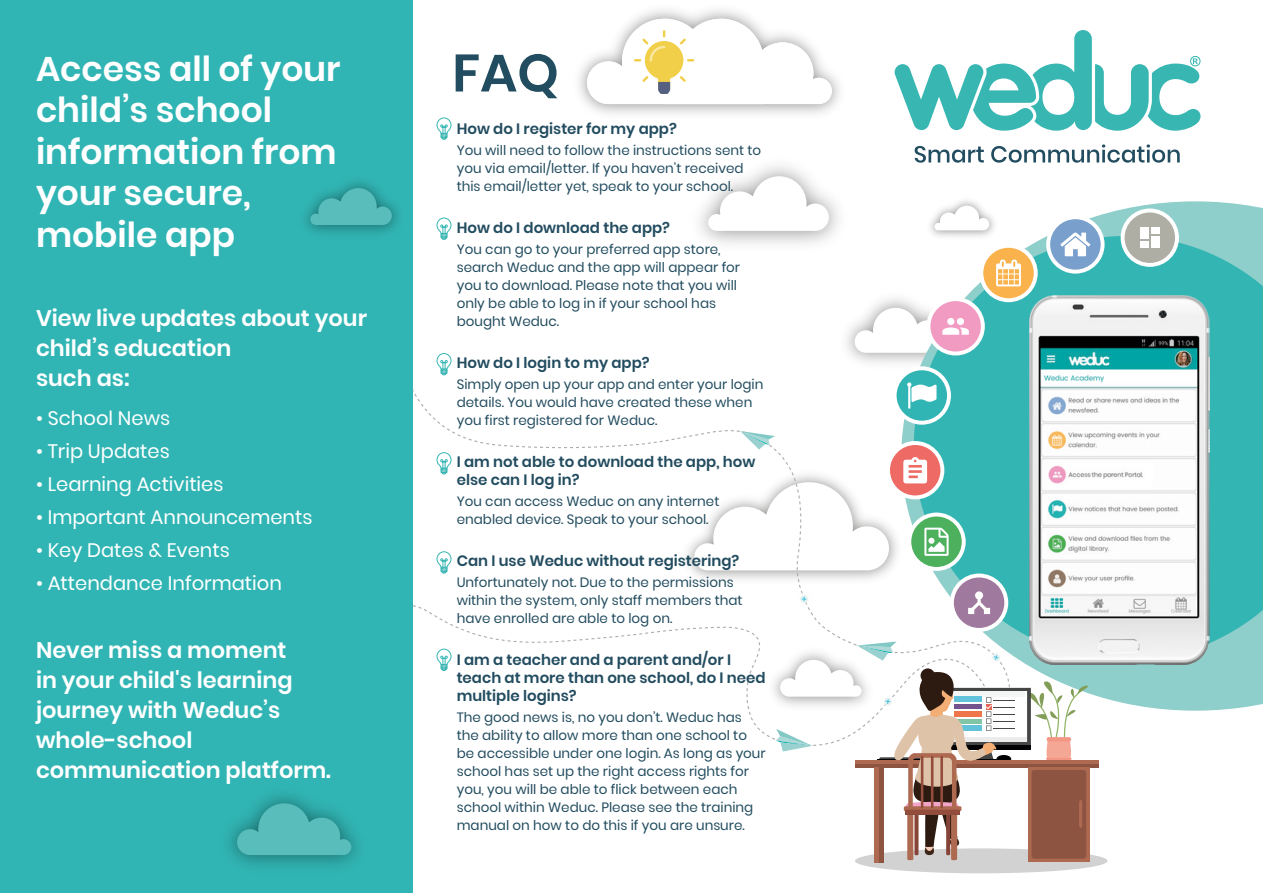
<style>
.page{position:relative;width:1263px;height:893px;background:#fff}
.page>*{position:absolute;margin:0;border:0;box-sizing:border-box;transform-origin:0 0}
.t1{font:600 52.5px "Poppins";color:#224c5f}
.t2{font:600 34.5px/41.4px "Poppins";color:#fff}
.t3{font:600 22.5px/30px "Poppins";color:#fff}
.t4{font:19.5px "Poppins";color:#fff}
.t5{font:600 15px/18px "Poppins";color:#224c5f}
.t6{font:13.5px/18px "Poppins";color:#224c5f}
</style>
<div class="page">
<svg style="left:708px;top:176px;width:121px;height:55px"></svg>
<svg style="left:587px;top:19px;width:245px;height:85px"></svg>
<svg style="left:930px;top:201px;width:333px;height:510px;fill:#8ececb"></svg>
<svg style="left:930px;top:236px;width:333px;height:424px;background:#43bab7"></svg>
<img style="left:1029px;top:295px;width:180px;height:369px">
<div style="left:855px;top:848px;width:252px;height:25px;background:#d2d2d2;border-radius:50%"></div>
<div style="left:855px;top:760px;width:243px;height:8px;background:#ae6951"></div>
<hr style="left:855px;top:764px;width:243px;height:4px;background:#8c5441">
<div style="left:1028px;top:768px;width:62px;height:94px;background:#ae6951"></div>
<svg style="left:874px;top:855px;width:6px;height:8px"></svg>
<hr style="left:880px;top:768px;width:4px;height:95px;background:#8c5441">
<div style="left:1031px;top:770px;width:55px;height:89px;background:#8c5441;border-radius:3px"></div>
<div style="left:907px;top:812px;width:6px;height:48px;background:#ae6951"></div>
<div style="left:951px;top:812px;width:6px;height:48px;background:#ae6951"></div>
<svg style="left:412px;top:256px;width:599px;height:433px"></svg>
<svg style="left:776px;top:641px;width:318px;height:214px"></svg>
<svg style="left:1121px;top:209px;width:142px;height:114px;background:#7dc6c2"></svg>
<div style="left:1140px;top:241px;width:9px;height:7px;background:#fff"></div>
<div style="left:1140px;top:228px;width:9px;height:11px;background:#fff"></div>
<div style="left:1151px;top:237px;width:9px;height:11px;background:#fff"></div>
<div style="left:1151px;top:228px;width:9px;height:6px;background:#fff"></div>
<svg style="left:1046px;top:215px;width:58px;height:59px"></svg>
<svg style="left:694px;top:431px;width:344px;height:201px"></svg>
<svg style="left:893px;top:366px;width:58px;height:59px"></svg>
<svg style="left:436px;top:117px;width:16px;height:23px"></svg>
<svg style="left:436px;top:217px;width:16px;height:23px"></svg>
<svg style="left:436px;top:353px;width:16px;height:23px"></svg>
<svg style="left:436px;top:452px;width:16px;height:23px"></svg>
<svg style="left:436px;top:551px;width:16px;height:23px"></svg>
<svg style="left:436px;top:648px;width:16px;height:23px"></svg>
<div style="left:0;top:0;width:412px;height:893px;background:#31b5b4"></div>
<svg style="left:237px;top:803px;width:114px;height:52px"></svg>
<svg style="left:310px;top:188px;width:82px;height:37px"></svg>
<svg style="left:894px;top:30px;width:306px;height:101px"></svg>
<svg style="left:915px;top:146px;width:69px;height:17px"></svg>
<svg style="left:991px;top:144px;width:189px;height:19px"></svg>
<svg style="left:855px;top:244px;width:183px;height:111px"></svg>
<h2 class="t2" style="left:36px;top:48px;width:306px">Access all of your child’s school information from your secure, mobile app</h2>
<h3 class="t3" style="left:36px;top:303px;width:332px">View live updates about your child’s education<br>such as:</h3>
<h3 class="t4" style="left:36px;top:407px;width:136px">• School News</h3>
<h3 class="t4" style="left:36px;top:440px;width:135px">• Trip Updates</h3>
<h3 class="t4" style="left:36px;top:473px;width:189px">• Learning Activities</h3>
<h3 class="t4" style="left:36px;top:506px;width:278px">• Important Announcements</h3>
<h3 class="t4" style="left:36px;top:539px;width:195px">• Key Dates &amp; Events</h3>
<h3 class="t4" style="left:36px;top:572px;width:247px">• Attendance Information</h3>
<h3 class="t3" style="left:36px;top:635px;width:297px">Never miss a moment<br>in your child's learning journey with Weduc’s whole-school communication platform.</h3>
<h1 class="t1" style="left:452px;top:43px;width:108px">FAQ</h1>
<p class="t5" style="left:457px;top:120px;width:222px">How do I register for my app?</p>
<p class="t6" style="left:457px;top:141px;width:306px">You will need to follow the instructions sent to you via email/letter. If you haven’t received this email/letter yet, speak to your school.</p>
<p class="t5" style="left:457px;top:219px;width:215px">How do I download the app?</p>
<p class="t6" style="left:457px;top:240px;width:285px">You can go to your preferred app store, search Weduc and the app will appear for you to download. Please note that you will only be able to log in if your school has bought Weduc.</p>
<p class="t5" style="left:457px;top:354px;width:194px">How do I login to my app?</p>
<p class="t6" style="left:457px;top:375px;width:308px">Simply open up your app and enter your login details. You would have created these when you first registered for Weduc.</p>
<p class="t5" style="left:457px;top:453px;width:300px">I am not able to download the app, how else can I log in?</p>
<p class="t6" style="left:457px;top:492px;width:264px">You can access Weduc on any internet enabled device. Speak to your school.</p>
<p class="t5" style="left:457px;top:552px;width:284px">Can I use Weduc without registering?</p>
<p class="t6" style="left:457px;top:573px;width:287px">Unfortunately not. Due to the permissions within the system, only staff members that have enrolled are able to log on.</p>
<p class="t5" style="left:457px;top:651px;width:310px">I am a teacher and a parent and/or I teach at more than one school, do I need multiple logins?</p>
<p class="t6" style="left:457px;top:708px;width:310px">The good news is, no you don’t. Weduc has the ability to allow more than one school to be accessible under one login. As long as your school has set up the right access rights for you, you will be able to flick between each school within Weduc. Please see the training manual on how to do this if you are unsure.</p>
</div>
